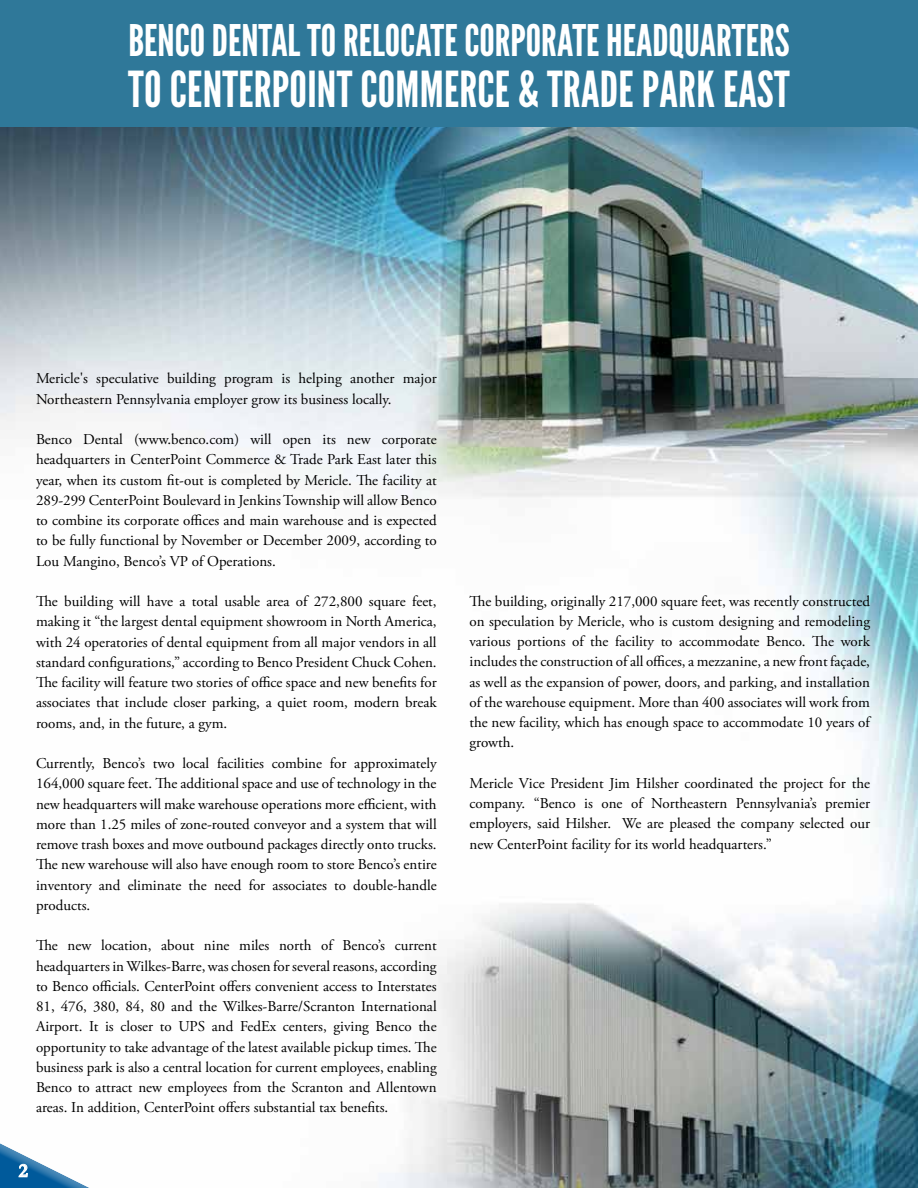
<style>
.page{position:relative;width:918px;height:1188px;background:#fff}
.page>*{position:absolute;margin:0;border:0;box-sizing:border-box;transform-origin:0 0}
.t1{font:49.5px "League Gothic";letter-spacing:.005em;color:#fff}
.t2{font:43.5px "League Gothic";color:#fff}
.t3{font:700 19.5px "Garamond";color:#fff}
.t4{font:15px/20.2px "Adobe Garamond Pro";color:#000;text-align:justify}
</style>
<div class="page">
<img style="left:0;top:127px;width:918px;height:1061px">
<div style="left:0;top:0;width:918px;height:127px;background:#2f7899"></div>
<svg style="left:0;top:1130px;width:130px;height:58px"></svg>
<h2 class="t2" style="left:128px;top:15px;width:663px">BENCO DENTAL TO RELOCATE CORPORATE HEADQUARTERS</h2>
<h1 class="t1" style="left:128px;top:60px;width:663px">TO CENTERPOINT COMMERCE &amp; TRADE PARK EAST</h1>
<p class="t4" style="left:36px;top:369px;width:402px">Mericle's speculative building program is helping another major<br>Northeastern Pennsylvania employer grow its business locally.</p>
<p class="t4" style="left:36px;top:430px;width:402px">Benco Dental (www.benco.com) will open its new corporate headquarters in CenterPoint Commerce &amp; Trade Park East later this year, when its custom fit-out is completed by Mericle. The facility at 289-299 CenterPoint Boulevard in Jenkins Township will allow Benco to combine its corporate offices and main warehouse and is expected to be fully functional by November or December 2009, according to Lou Mangino, Benco’s VP of Operations.</p>
<p class="t4" style="left:36px;top:592px;width:402px">The building will have a total usable area of 272,800 square feet, making it “the largest dental equipment showroom in North America, with 24 operatories of dental equipment from all major vendors in all standard configurations,” according to Benco President Chuck Cohen.<br>The facility will feature two stories of office space and new benefits for associates that include closer parking, a quiet room, modern break rooms, and, in the future, a gym.</p>
<p class="t4" style="left:36px;top:754px;width:402px">Currently, Benco’s two local facilities combine for approximately 164,000 square feet. The additional space and use of technology in the new headquarters will make warehouse operations more efficient, with more than 1.25 miles of zone-routed conveyor and a system that will remove trash boxes and move outbound packages directly onto trucks.<br>The new warehouse will also have enough room to store Benco’s entire inventory and eliminate the need for associates to double-handle products.</p>
<p class="t4" style="left:36px;top:936px;width:402px">The new location, about nine miles north of Benco’s current headquarters in Wilkes-Barre, was chosen for several reasons, according to Benco officials. CenterPoint offers convenient access to Interstates 81, 476, 380, 84, 80 and the Wilkes-Barre/Scranton International Airport. It is closer to UPS and FedEx centers, giving Benco the opportunity to take advantage of the latest available pickup times. The business park is also a central location for current employees, enabling Benco to attract new employees from the Scranton and Allentown areas. In addition, CenterPoint offers substantial tax benefits.</p>
<h3 class="t3" style="left:19px;top:1157px;width:11px">2</h3>
<p class="t4" style="left:470px;top:591px;width:402px">The building, originally 217,000 square feet, was recently constructed on speculation by Mericle, who is custom designing and remodeling various portions of the facility to accommodate Benco. The work includes the construction of all offices, a mezzanine, a new front façade, as well as the expansion of power, doors, and parking, and installation of the warehouse equipment. More than 400 associates will work from the new facility, which has enough space to accommodate 10 years of growth.</p>
<p class="t4" style="left:470px;top:774px;width:402px">Mericle Vice President Jim Hilsher coordinated the project for the company. “Benco is one of Northeastern Pennsylvania’s premier employers, said Hilsher. We are pleased the company selected our new CenterPoint facility for its world headquarters.”</p>
</div>
